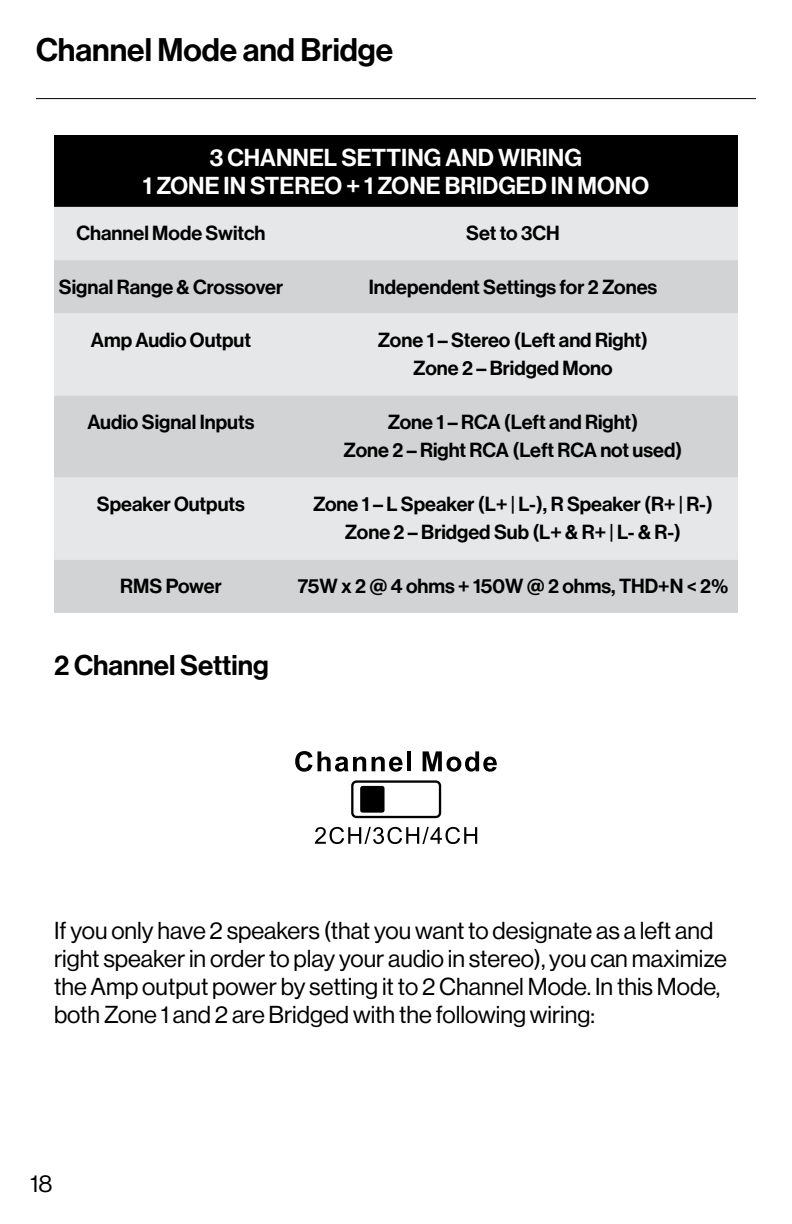
<style>
.page{position:relative;width:792px;height:1224px;background:#fff}
.page>*{position:absolute;margin:0;border:0;box-sizing:border-box;transform-origin:0 0}
.t1{font:32px "N Haas Grotesk DS Pro 65 Md";color:#000}
.t2{font:28px "N Haas Grotesk DS Pro 65 Md";color:#000}
.t3{font:24px/28px "N Haas Grotesk DS Pro 55 Rg";color:#000}
.t4{font:24px/28px "N Haas Grotesk DS Pro 65 Md";color:#fff;text-align:center}
.t5{font:20px/28px "N Haas Grotesk DS Pro 65 Md";color:#000;text-align:center}
</style>
<div class="page">
<hr style="left:36px;top:98px;width:720px;height:1px;background:#000">
<div style="left:351px;top:780px;width:90px;height:38px;border:2px solid #000;border-radius:4px"></div>
<div style="left:360px;top:786px;width:25px;height:27px;background:#000;border:5px solid #000"></div>
<svg style="left:315px;top:827px;width:162px;height:17px"></svg>
<svg style="left:295px;top:751px;width:71px;height:21px"></svg>
<svg style="left:372px;top:757px;width:31px;height:15px"></svg>
<hr style="left:407px;top:751px;width:4px;height:20px;background:#000">
<svg style="left:423px;top:751px;width:74px;height:21px"></svg>
<div style="left:54px;top:135px;width:684px;height:72px;background:#000"></div>
<div style="left:54px;top:207px;width:684px;height:53px;background:#e6e7e8"></div>
<svg style="left:54px;top:260px;width:684px;height:353px;background:#dadcdd"></svg>
<h1 class="t1" style="left:36px;top:31px;width:359px">Channel Mode and Bridge</h1>
<p class="t4" style="left:143px;top:144px;width:508px">3 CHANNEL SETTING AND WIRING<br>1 ZONE IN STEREO + 1 ZONE BRIDGED IN MONO</p>
<p class="t5" style="left:76px;top:220px;width:191px">Channel Mode Switch</p>
<p class="t5" style="left:466px;top:220px;width:95px">Set to 3CH</p>
<p class="t5" style="left:59px;top:273px;width:226px">Signal Range &amp; Crossover</p>
<p class="t5" style="left:369px;top:273px;width:290px">Independent Settings for 2 Zones</p>
<p class="t5" style="left:91px;top:326px;width:162px">Amp Audio Output</p>
<p class="t5" style="left:378px;top:326px;width:272px">Zone 1 – Stereo (Left and Right)<br>Zone 2 – Bridged Mono</p>
<p class="t5" style="left:87px;top:408px;width:169px">Audio Signal Inputs</p>
<p class="t5" style="left:344px;top:408px;width:340px">Zone 1 – RCA (Left and Right)<br>Zone 2 – Right RCA (Left RCA not used)</p>
<p class="t5" style="left:97px;top:490px;width:150px">Speaker Outputs</p>
<p class="t5" style="left:313px;top:490px;width:401px">Zone 1 – L Speaker (L+ | L-), R Speaker (R+ | R-)<br>Zone 2 – Bridged Sub (L+ &amp; R+ | L- &amp; R-)</p>
<p class="t5" style="left:120px;top:572px;width:103px">RMS Power</p>
<p class="t5" style="left:298px;top:572px;width:432px">75W x 2 @ 4 ohms + 150W @ 2 ohms, THD+N &lt; 2%</p>
<h2 class="t2" style="left:54px;top:648px;width:216px">2 Channel Setting</h2>
<p class="t3" style="left:54px;top:917px;width:674px">If you only have 2 speakers (that you want to designate as a left and right speaker in order to play your audio in stereo), you can maximize the Amp output power by setting it to 2 Channel Mode. In this Mode, both Zone 1 and 2 are Bridged with the following wiring:</p>
<p class="t3" style="left:30px;top:1170px;width:24px">18</p>
</div>
